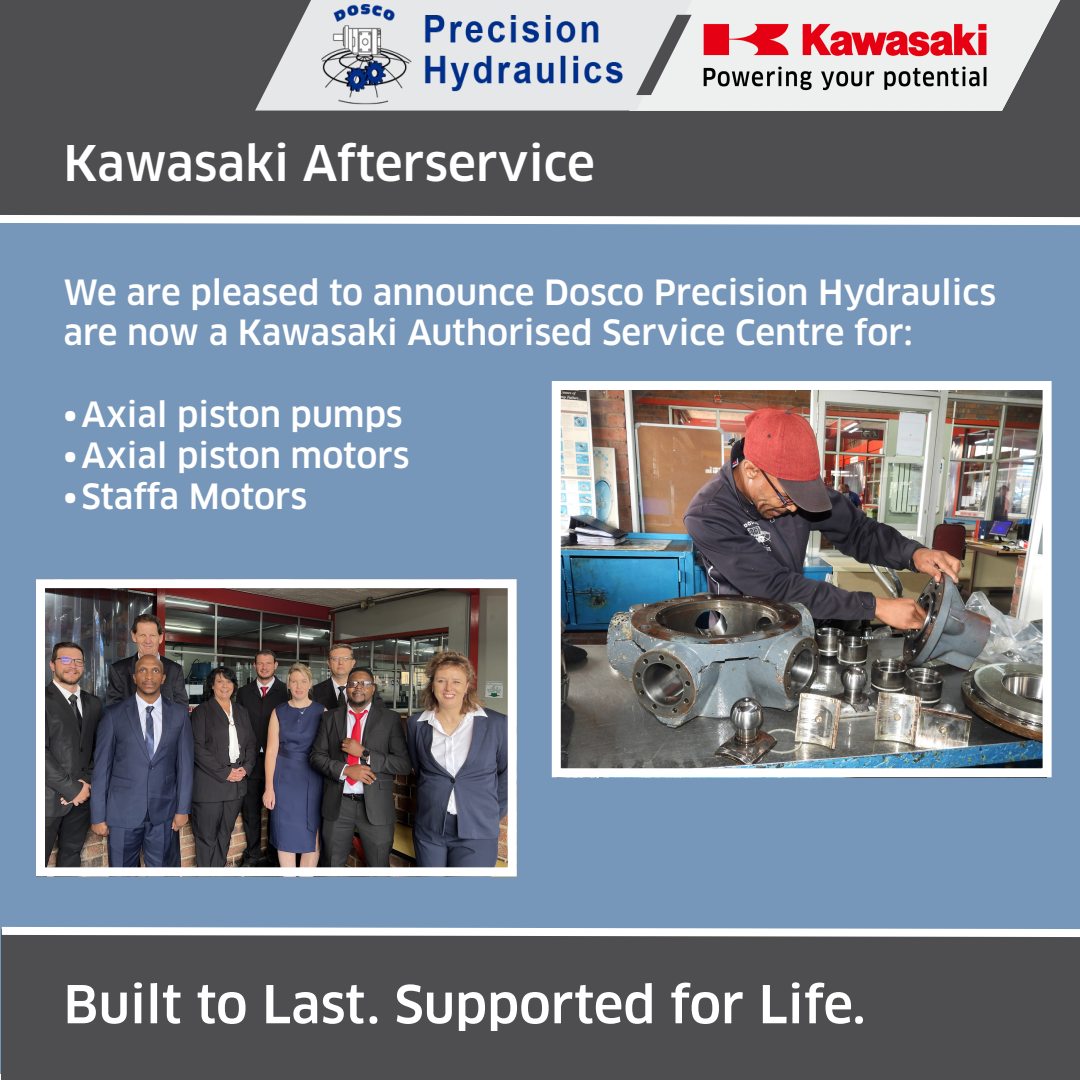
<style>
.page{position:relative;width:1080px;height:1080px;background:#fff}
.page>*{position:absolute;margin:0;border:0;box-sizing:border-box;transform-origin:0 0}
.t1{font:500 51px "Clan Pro";color:#fff}
.t2{font:500 48px "Clan Pro";color:#fff}
.t3{font:500 34px/40.8px "Clan Pro";color:#fff}
</style>
<div class="page">
<div style="left:0;top:174px;width:1080px;height:900px;background:#7697ba"></div>
<div style="left:0;top:0;width:1080px;height:221px;background:#4e4e50"></div>
<img style="left:562px;top:391px;width:480px;height:376px">
<div style="left:2px;top:929px;width:1078px;height:151px;background:#4e4e50"></div>
<img style="left:692px;top:0;width:369px;height:111px">
<svg style="left:255px;top:0;width:437px;height:111px;fill:#e6e7e9"></svg>
<img style="left:322px;top:4px;width:306px;height:102px">
<svg style="left:636px;top:15px;width:56px;height:80px"></svg>
<img style="left:46px;top:589px;width:461px;height:277px">
<div style="left:552px;top:381px;width:500px;height:396px;border:9px solid #fff"></div>
<div style="left:36px;top:579px;width:481px;height:297px;border:9px solid #fff"></div>
<svg style="left:0;top:215px;width:1080px;height:11px"></svg>
<svg style="left:1px;top:927px;width:1079px;height:14px"></svg>
<p class="t2" style="left:63px;top:135px;width:533px">Kawasaki Afterservice</p>
<p class="t3" style="left:63px;top:272px;width:934px">We are pleased to announce Dosco Precision Hydraulics are now a Kawasaki Authorised Service Centre for:</p>
<p class="t3" style="left:63px;top:394px;width:341px">•Axial piston pumps</p>
<p class="t3" style="left:63px;top:435px;width:348px">•Axial piston motors</p>
<p class="t3" style="left:63px;top:476px;width:245px">•Staffa Motors</p>
<p class="t1" style="left:63px;top:975px;width:804px">Built to Last. Supported for Life.</p>
</div>
